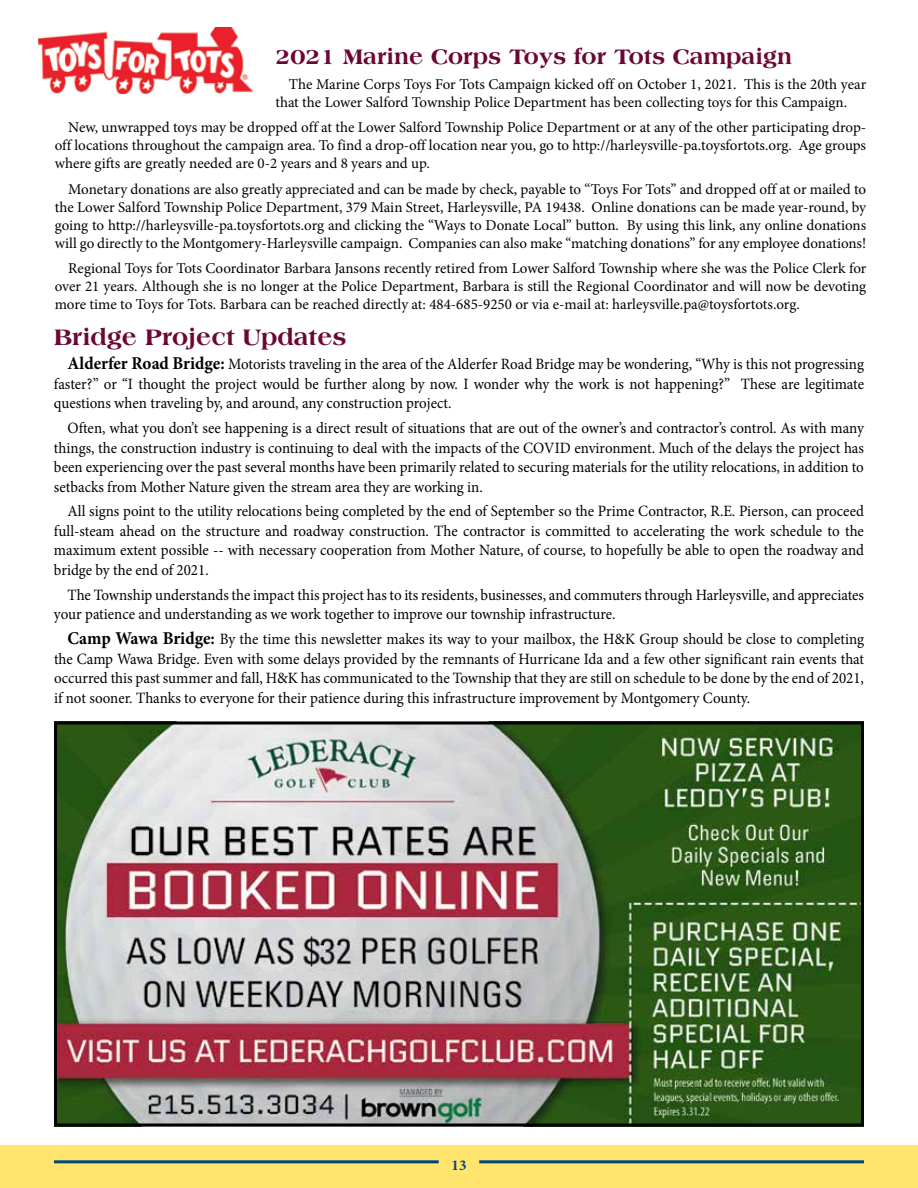
<style>
.page{position:relative;width:918px;height:1188px;background:#fff}
.page>*{position:absolute;margin:0;border:0;box-sizing:border-box;transform-origin:0 0}
.t1{font:800 24px "Americana";color:#6c0633}
.t2{font:800 22.5px "Americana";color:#6c0633}
.t3{font:15.75px/19.5px "Minion Pro";letter-spacing:-.005em;color:#000;text-align:justify;scale:.95 1}
.t4{font:15px/18px "Minion Pro";letter-spacing:-.005em;color:#000;text-align:justify}
.t5{font:700 15px "Minion Pro";color:#00447c}
.s1{font-weight:700;font-size:18px}
</style>
<div class="page">
<div style="left:0;top:1145px;width:918px;height:43px;background:#ffe46d"></div>
<hr style="left:54px;top:1160px;width:385px;height:3px;background:#00447c">
<hr style="left:479px;top:1160px;width:385px;height:3px;background:#00447c">
<img style="left:58px;top:726px;width:802px;height:396px">
<div style="left:54px;top:722px;width:810px;height:404px;border:3px solid #000"></div>
<img style="left:39px;top:28px;width:214px;height:66px">
<h2 class="t2" style="left:275px;top:43px;width:518px">2021 Marine Corps Toys for Tots Campaign</h2>
<p class="t4" style="left:275px;top:75px;width:592px;text-indent:14px">The Marine Corps Toys For Tots Campaign kicked off on October 1, 2021. This is the 20th year that the Lower Salford Township Police Department has been collecting toys for this Campaign.</p>
<p class="t4" style="left:55px;top:118px;width:813px;text-indent:14px">New, unwrapped toys may be dropped off at the Lower Salford Township Police Department or at any of the other participating drop&shy;off locations throughout the campaign area. To find a drop-off location near you, go to http://harleysville-pa.toysfortots.org. Age groups where gifts are greatly needed are 0-2 years and 8 years and up.</p>
<p class="t4" style="left:55px;top:180px;width:813px;text-indent:14px">Monetary donations are also greatly appreciated and can be made by check, payable to “Toys For Tots” and dropped off at or mailed to the Lower Salford Township Police Department, 379 Main Street, Harleysville, PA 19438. Online donations can be made year-round, by going to http://harleysville-pa.toysfortots.org and clicking the “Ways to Donate Local” button. By using this link, any online donations will go directly to the Montgomery-Harleysville campaign. Companies can also make “matching donations” for any employee donations!</p>
<p class="t4" style="left:55px;top:260px;width:813px;text-indent:14px">Regional Toys for Tots Coordinator Barbara Jansons recently retired from Lower Salford Township where she was the Police Clerk for over 21 years. Although she is no longer at the Police Department, Barbara is still the Regional Coordinator and will now be devoting more time to Toys for Tots. Barbara can be reached directly at: 484-685-9250 or via e-mail at: harleysville.pa@toysfortots.org.</p>
<h1 class="t1" style="left:54px;top:323px;width:294px">Bridge Project Updates</h1>
<p class="t3" style="left:54px;top:354px;width:854px;text-indent:14px"><span class="s1">Alderfer Road Bridge:</span> Motorists traveling in the area of the Alderfer Road Bridge may be wondering, “Why is this not progressing faster?” or “I thought the project would be further along by now. I wonder why the work is not happening?” These are legitimate questions when traveling by, and around, any construction project.</p>
<p class="t3" style="left:54px;top:418px;width:854px;text-indent:13px">Often, what you don’t see happening is a direct result of situations that are out of the owner’s and contractor’s control. As with many things, the construction industry is continuing to deal with the impacts of the COVID environment. Much of the delays the project has been experiencing over the past several months have been primarily related to securing materials for the utility relocations, in addition to setbacks from Mother Nature given the stream area they are working in.</p>
<p class="t3" style="left:54px;top:502px;width:854px;text-indent:13px">All signs point to the utility relocations being completed by the end of September so the Prime Contractor, R.E. Pierson, can proceed full-steam ahead on the structure and roadway construction. The contractor is committed to accelerating the work schedule to the maximum extent possible -- with necessary cooperation from Mother Nature, of course, to hopefully be able to open the roadway and bridge by the end of 2021.</p>
<p class="t3" style="left:54px;top:585px;width:854px;text-indent:13px">The Township understands the impact this project has to its residents, businesses, and commuters through Harleysville, and appreciates your patience and understanding as we work together to improve our township infrastructure.</p>
<p class="t3" style="left:54px;top:630px;width:854px;text-indent:13px"><span class="s1">Camp Wawa Bridge:</span> By the time this newsletter makes its way to your mailbox, the H&amp;K Group should be close to completing the Camp Wawa Bridge. Even with some delays provided by the remnants of Hurricane Ida and a few other significant rain events that occurred this past summer and fall, H&amp;K has communicated to the Township that they are still on schedule to be done by the end of 2021, if not sooner. Thanks to everyone for their patience during this infrastructure improvement by Montgomery County.</p>
<p class="t5" style="left:452px;top:1154px;width:16px">13</p>
</div>
